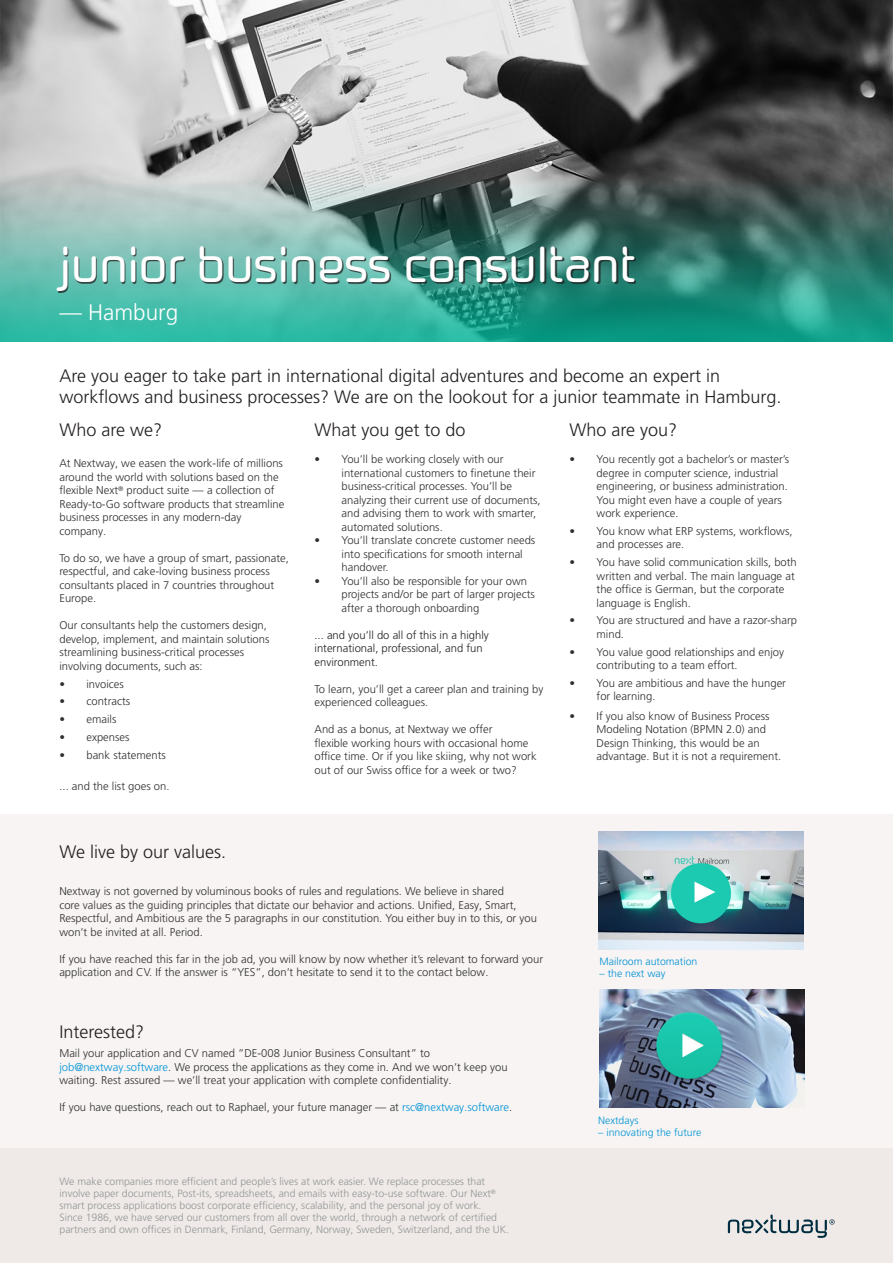
<style>
.page{position:relative;width:893px;height:1263px;background:#fff}
.page>*{position:absolute;margin:0;border:0;box-sizing:border-box;transform-origin:0 0}
.t1{font:45px "MS Headline";color:#fff}
.t2{font:300 22.5px "Frutiger LT Pro";color:#fff}
.Overskrift{font:300 18px/21px "Frutiger LT Pro";color:#231f20}
.Brødtekst{font:300 18px "Frutiger LT Pro";color:#231f20}
.Brødtekst-2{font:300 11.25px/13.5px "Frutiger LT Pro";color:#312f30}
.Overskrift-2{font:300 11.25px/13.5px "Frutiger LT Pro";color:#312f30}
.Brødtekst-3{font:300 11.25px/13.5px "Frutiger LT Pro";color:#231f20}
.t3{font:300 10.5px/12px "Frutiger LT Pro";color:#939598}
.Brødtekst-4{font:300 10.5px "Frutiger LT Pro";color:#0090d5}
.Brødtekst-5{font:300 10.5px "Frutiger LT Pro";color:#0094d6}
.s1{color:#0094d6}
</style>
<div class="page">
<div style="left:0;top:814px;width:893px;height:334px;background:#f7f4f3"></div>
<div style="left:0;top:1148px;width:893px;height:115px;background:#efeae7"></div>
<img style="left:0;top:0;width:893px;height:342px">
<div style="left:58px;top:248px;width:578px;height:45px;background:#231f20;opacity:.75"></div>
<img style="left:599px;top:831px;width:205px;height:118px">
<img style="left:599px;top:990px;width:205px;height:118px">
<svg style="left:728px;top:1214px;width:106px;height:24px"></svg>
<p class="t1" style="left:60px;top:244px;width:578px">junior business consultant</p>
<p class="t2" style="left:60px;top:299px;width:120px">— Hamburg</p>
<p class="Overskrift" style="left:59px;top:365px;width:724px">Are you eager to take part in international digital adventures and become an expert in workflows and business processes? We are on the lookout for a junior teammate in Hamburg.</p>
<p class="Overskrift" style="left:59px;top:419px;width:104px">Who are we?</p>
<p class="Overskrift-2" style="left:59px;top:457px;width:227px">At Nextway, we easen the work-life of millions around the world with solutions based on the flexible Next<sup>®</sup> product suite — a collection of Ready-to-Go software products that streamline business processes in any modern-day company.</p>
<p class="Overskrift-2" style="left:59px;top:551px;width:231px">To do so, we have a group of smart, passionate, respectful, and cake-loving business process consultants placed in 7 countries throughout Europe.</p>
<p class="Overskrift-2" style="left:59px;top:619px;width:212px">Our consultants help the customers design, develop, implement, and maintain solutions streamlining business-critical processes involving documents, such as:</p>
<p class="Brødtekst-2" style="left:59px;top:677px;width:66px">• invoices</p>
<p class="Brødtekst-2" style="left:59px;top:695px;width:72px">• contracts</p>
<p class="Brødtekst-2" style="left:59px;top:712px;width:58px">• emails</p>
<p class="Brødtekst-2" style="left:59px;top:730px;width:72px">• expenses</p>
<p class="Brødtekst-2" style="left:59px;top:748px;width:108px">• bank statements</p>
<p class="Overskrift-2" style="left:59px;top:779px;width:112px">... and the list goes on.</p>
<p class="Brødtekst" style="left:314px;top:419px;width:153px">What you get to do</p>
<p class="Brødtekst-2" style="left:341px;top:452px;width:201px;text-indent:-27px">• You’ll be working closely with our international customers to finetune their business-critical processes. You’ll be analyzing their current use of documents, and advising them to work with smarter, automated solutions.</p>
<p class="Brødtekst-2" style="left:341px;top:533px;width:195px;text-indent:-27px">• You’ll translate concrete customer needs into specifications for smooth internal handover.</p>
<p class="Brødtekst-2" style="left:341px;top:574px;width:195px;text-indent:-27px">• You’ll also be responsible for your own projects and/or be part of larger projects after a thorough onboarding</p>
<p class="Brødtekst-3" style="left:314px;top:628px;width:176px">... and you’ll do all of this in a highly international, professional, and fun environment.</p>
<p class="Brødtekst-2" style="left:314px;top:682px;width:230px">To learn, you’ll get a career plan and training by experienced colleagues.</p>
<p class="Brødtekst-2" style="left:314px;top:722px;width:224px">And as a bonus, at Nextway we offer<br>flexible working hours with occasional home office time. Or if you like skiing, why not work out of our Swiss office for a week or two?</p>
<p class="Overskrift" style="left:59px;top:841px;width:168px">We live by our values.</p>
<p class="Brødtekst-2" style="left:59px;top:884px;width:479px">Nextway is not governed by voluminous books of rules and regulations. We believe in shared<br>core values as the guiding principles that dictate our behavior and actions. Unified, Easy, Smart, Respectful, and Ambitious are the 5 paragraphs in our constitution. You either buy in to this, or you won’t be invited at all. Period.</p>
<p class="Brødtekst-2" style="left:59px;top:952px;width:485px">If you have reached this far in the job ad, you will know by now whether it’s relevant to forward your application and CV. If the answer is “YES”, don’t hesitate to send it to the contact below.</p>
<p class="Overskrift" style="left:59px;top:1021px;width:86px">Interested?</p>
<p class="Brødtekst-2" style="left:59px;top:1046px;width:372px">Mail your application and CV named ”DE-008 Junior Business Consultant” to</p>
<p class="Brødtekst-2" style="left:59px;top:1060px;width:450px"><span class="s1">job@nextway.software</span>. We process the applications as they come in. And we won’t keep you waiting. Rest assured — we’ll treat your application with complete confidentiality.</p>
<p class="Brødtekst-2" style="left:59px;top:1100px;width:454px">If you have questions, reach out to Raphael, your future manager — at <span class="s1">rsc@nextway.software</span>.</p>
<p class="t3" style="left:60px;top:1176px;width:438px">We make companies more efficient and people’s lives at work easier. We replace processes that involve paper documents, Post-its, spreadsheets, and emails with easy-to-use software. Our Next<sup>® </sup>smart process applications boost corporate efficiency, scalability, and the personal joy of work.</p>
<p class="t3" style="left:60px;top:1212px;width:451px">Since 1986, we have served our customers from all over the world, through a network of certified partners and own offices in Denmark, Finland, Germany, Norway, Sweden, Switzerland, and the UK.</p>
<p class="Brødtekst" style="left:570px;top:419px;width:109px">Who are you?</p>
<p class="Brødtekst-2" style="left:597px;top:452px;width:194px;text-indent:-27px">• You recently got a bachelor’s or master’s degree in computer science, industrial engineering, or business administration.<br>You might even have a couple of years work experience.</p>
<p class="Brødtekst-2" style="left:597px;top:524px;width:197px;text-indent:-27px">• You know what ERP systems, workflows, and processes are.</p>
<p class="Brødtekst-2" style="left:597px;top:555px;width:202px;text-indent:-27px">• You have solid communication skills, both written and verbal. The main language at the office is German, but the corporate language is English.</p>
<p class="Brødtekst-2" style="left:597px;top:614px;width:202px;text-indent:-27px">• You are structured and have a razor-sharp mind.</p>
<p class="Brødtekst-2" style="left:597px;top:645px;width:189px;text-indent:-27px">• You value good relationships and enjoy contributing to a team effort.</p>
<p class="Brødtekst-2" style="left:597px;top:676px;width:191px;text-indent:-27px">• You are ambitious and have the hunger for learning.</p>
<p class="Brødtekst-2" style="left:597px;top:709px;width:186px;text-indent:-27px">• If you also know of Business Process Modeling Notation (BPMN 2.0) and Design Thinking, this would be an advantage. But it is not a requirement.</p>
<p class="Brødtekst-4" style="left:599px;top:955px;width:99px">Mailroom automation</p>
<p class="Brødtekst-4" style="left:599px;top:967px;width:67px">– the next way</p>
<p class="Brødtekst-5" style="left:598px;top:1114px;width:42px">Nextdays</p>
<p class="Brødtekst-5" style="left:598px;top:1126px;width:105px">– innovating the future</p>
</div>
